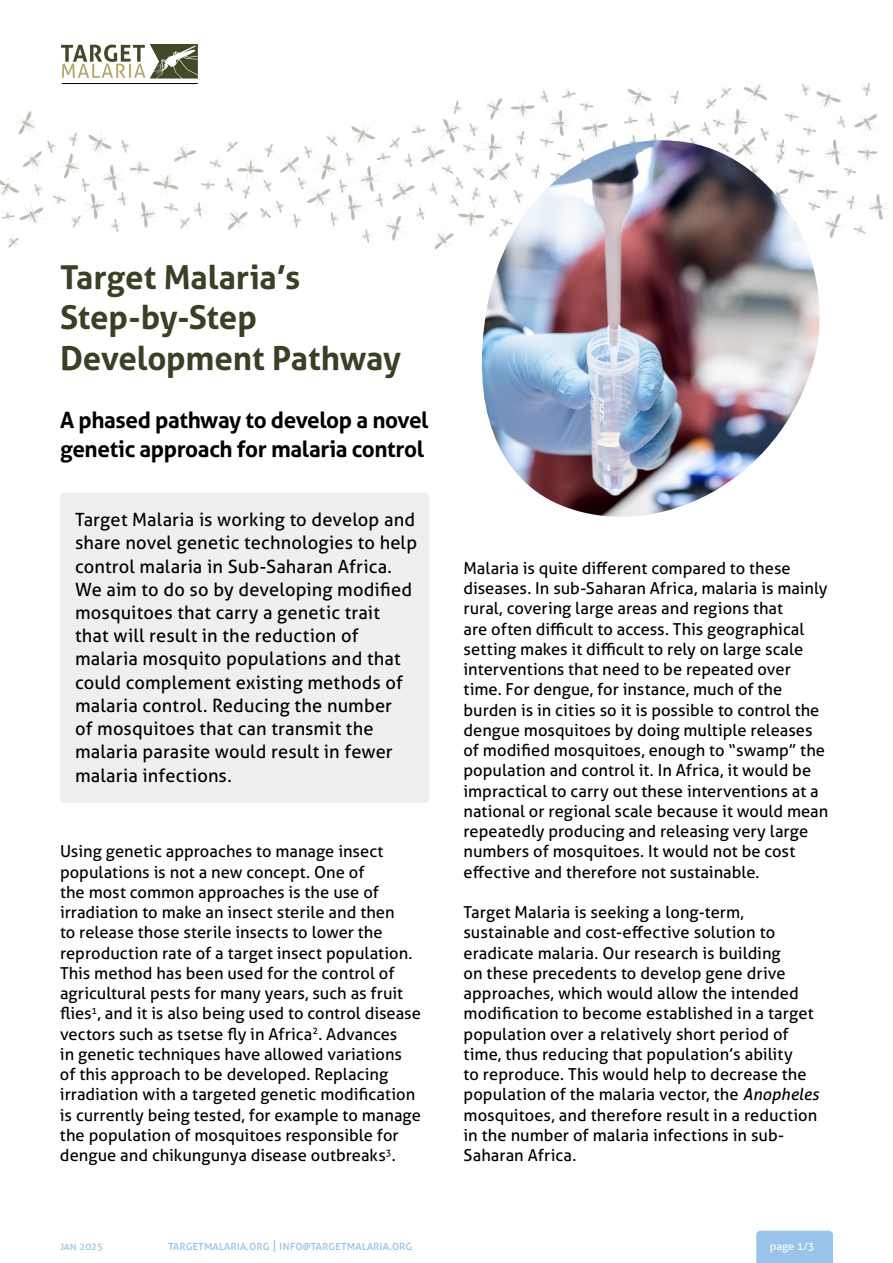
<style>
.page{position:relative;width:893px;height:1263px;background:#fff}
.page>*{position:absolute;margin:0;border:0;box-sizing:border-box;transform-origin:0 0}
.t1{font:700 33px/40.5px "Aller";letter-spacing:-.005em;color:#384123}
.t2{font:700 22.5px/28.2px "Aller";letter-spacing:-.02em;color:#000}
.t3{font:18.3px/23.2px "Aller";letter-spacing:.005em;color:#000}
.t4{font:16.5px/20.2px "Aller";color:#000}
.t5{font:12.9px "Aller";color:#98c4ea;scale:.93 1}
.t6{font:10.65px "Aller";color:#fff;scale:1.06 1}
.t7{font:9.9px "Aller";color:#98c4ea}
.s1{font-size:11.4px}
.s2{font-style:italic}
</style>
<div class="page">
<svg style="left:61px;top:44px;width:137px;height:27px"></svg>
<img style="left:0;top:71px;width:891px;height:179px">
<div style="left:756px;top:1231px;width:77px;height:32px;background:#98c4ea"></div>
<img style="left:470px;top:140px;width:371px;height:377px">
<div style="left:60px;top:493px;width:370px;height:310px;background:#eef0ef;border-radius:4px"></div>
<h1 class="t1" style="left:60px;top:256px;width:342px">Target Malaria’s<br>Step-by-Step<br>Development Pathway</h1>
<h2 class="t2" style="left:60px;top:406px;width:370px">A phased pathway to develop a novel genetic approach for malaria control</h2>
<p class="t3" style="left:75px;top:508px;width:343px">Target Malaria is working to develop and share novel genetic technologies to help control malaria in Sub-Saharan Africa.<br>We aim to do so by developing modified mosquitoes that carry a genetic trait that will result in the reduction of malaria mosquito populations and that could complement existing methods of malaria control. Reducing the number<br>of mosquitoes that can transmit the malaria parasite would result in fewer malaria infections.</p>
<p class="t4" style="left:60px;top:841px;width:362px">Using genetic approaches to manage insect populations is not a new concept. One of<br>the most common approaches is the use of irradiation to make an insect sterile and then<br>to release those sterile insects to lower the reproduction rate of a target insect population.<br>This method has been used for the control of agricultural pests for many years, such as fruit flies<sup>1</sup>, and it is also being used to control disease vectors such as tsetse fly in Africa<sup>2</sup>. Advances<br>in genetic techniques have allowed variations of this approach to be developed. Replacing irradiation with a targeted genetic modification is currently being tested, for example to manage the population of mosquitoes responsible for dengue and chikungunya disease outbreaks<sup>3</sup>.</p>
<p class="t7" style="left:60px;top:1240px;width:45px"><span class="s1">jan</span> 2025</p>
<p class="t5" style="left:168px;top:1237px;width:264px">targetmalaria.org | info@targetmalaria.org</p>
<p class="t4" style="left:463px;top:558px;width:366px">Malaria is quite different compared to these diseases. In sub-Saharan Africa, malaria is mainly rural, covering large areas and regions that<br>are often difficult to access. This geographical setting makes it difficult to rely on large scale interventions that need to be repeated over time. For dengue, for instance, much of the burden is in cities so it is possible to control the dengue mosquitoes by doing multiple releases of modified mosquitoes, enough to “swamp” the population and control it. In Africa, it would be impractical to carry out these interventions at a national or regional scale because it would mean repeatedly producing and releasing very large numbers of mosquitoes. It would not be cost effective and therefore not sustainable.</p>
<p class="t4" style="left:463px;top:902px;width:357px">Target Malaria is seeking a long-term, sustainable and cost-effective solution to eradicate malaria. Our research is building<br>on these precedents to develop gene drive approaches, which would allow the intended modification to become established in a target population over a relatively short period of time, thus reducing that population’s ability<br>to reproduce. This would help to decrease the population of the malaria vector, the <span class="s2">Anopheles </span>mosquitoes, and therefore result in a reduction in the number of malaria infections in sub-Saharan Africa.</p>
<p class="t6" style="left:770px;top:1240px;width:44px">page 1/3</p>
</div>
